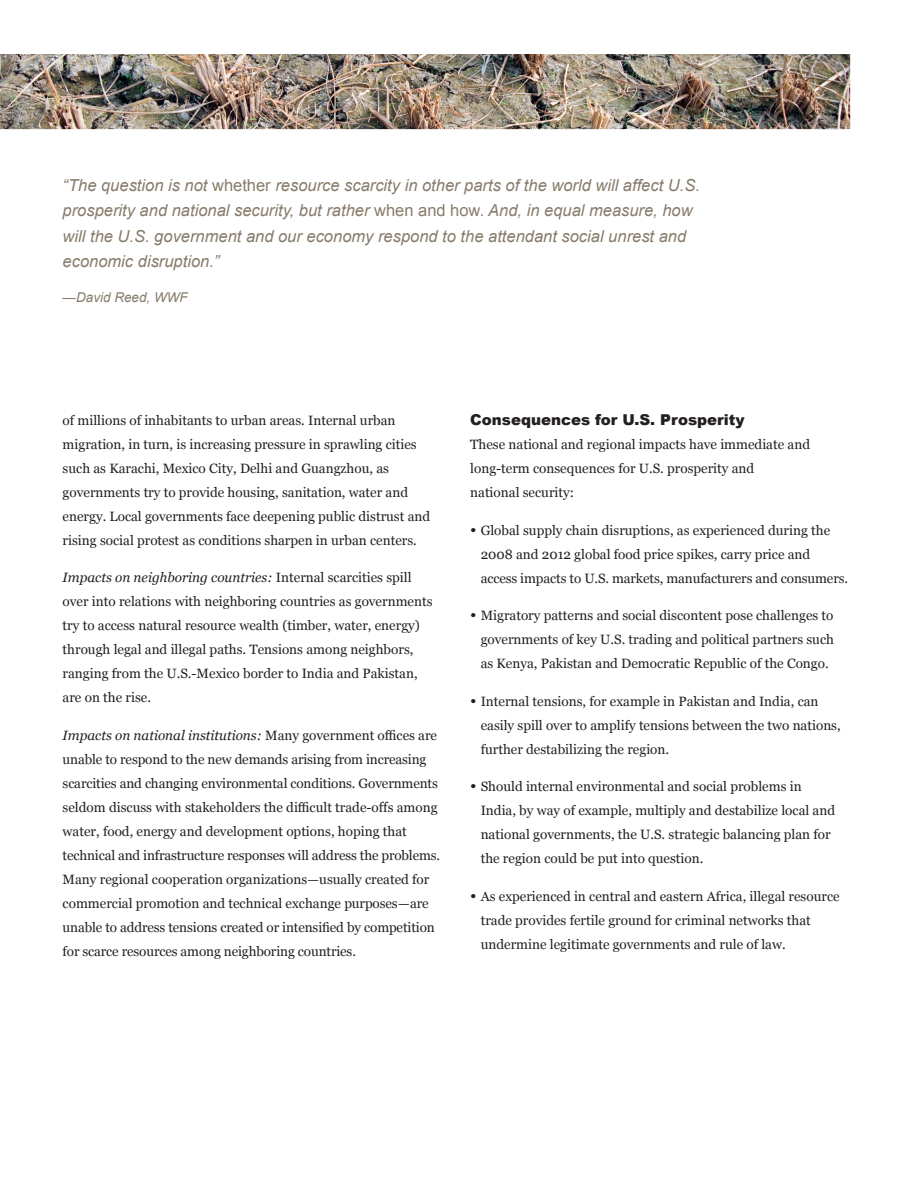
<style>
.page{position:relative;width:918px;height:1188px;background:#fff}
.page>*{position:absolute;margin:0;border:0;box-sizing:border-box;transform-origin:0 0}
.t1{font:italic 16.5px/25.5px "Arial";color:#877b6b}
.t2{font:900 15px "Arial";color:#231f20}
.t3{font:13.5px/24px "Georgia";color:#231f20}
.t4{font:italic 13.5px "Arial";color:#877b6b}
.s1{font-style:normal}
.s2{font-style:italic}
.s3{font-size:16.5px}
</style>
<div class="page">
<img style="left:0;top:54px;width:850px;height:75px">
<p class="t1" style="left:63px;top:173px;width:639px">“The question is not <span class="s1">whether</span> resource scarcity in other parts of the world will affect U.S. prosperity and national security, but rather <span class="s1">when and how.</span> And, in equal measure, how will the U.S. government and our economy respond to the attendant social unrest and economic disruption.”</p>
<p class="t4" style="left:63px;top:289px;width:127px">—David Reed, WWF</p>
<p class="t3" style="left:63px;top:407px;width:369px">of millions of inhabitants to urban areas. Internal urban migration, in turn, is increasing pressure in sprawling cities such as Karachi, Mexico City, Delhi and Guangzhou, as governments try to provide housing, sanitation, water and energy. Local governments face deepening public distrust and rising social protest as conditions sharpen in urban centers.</p>
<p class="t3" style="left:63px;top:565px;width:371px"><span class="s2">Impacts on neighboring countries:</span> Internal scarcities spill over into relations with neighboring countries as governments try to access natural resource wealth (timber, water, energy) through legal and illegal paths. Tensions among neighbors, ranging from the U.S.-Mexico border to India and Pakistan, are on the rise.</p>
<p class="t3" style="left:63px;top:722px;width:379px"><span class="s2">Impacts on national institutions:</span> Many government offices are unable to respond to the new demands arising from increasing scarcities and changing environmental conditions. Governments seldom discuss with stakeholders the difficult trade-offs among water, food, energy and development options, hoping that technical and infrastructure responses will address the problems.<br>Many regional cooperation organizations—usually created for commercial promotion and technical exchange purposes—are unable to address tensions created or intensified by competition for scarce resources among neighboring countries.</p>
<p class="t2" style="left:470px;top:409px;width:276px">Consequences for U.S. Prosperity</p>
<p class="t3" style="left:470px;top:432px;width:341px">These national and regional impacts have immediate and long-term consequences for U.S. prosperity and<br>national security:</p>
<p class="t3" style="left:481px;top:517px;width:369px;text-indent:-10px"><span class="s3">•</span> Global supply chain disruptions, as experienced during the<br>2008 and 2012 global food price spikes, carry price and access impacts to U.S. markets, manufacturers and consumers.</p>
<p class="t3" style="left:481px;top:603px;width:355px;text-align:justify;text-indent:-10px"><span class="s3">•</span> Migratory patterns and social discontent pose challenges to governments of key U.S. trading and political partners such as Kenya, Pakistan and Democratic Republic of the Congo.</p>
<p class="t3" style="left:481px;top:688px;width:362px;text-indent:-10px"><span class="s3">•</span> Internal tensions, for example in Pakistan and India, can easily spill over to amplify tensions between the two nations, further destabilizing the region.</p>
<p class="t3" style="left:481px;top:774px;width:356px;text-indent:-10px"><span class="s3">•</span> Should internal environmental and social problems in India, by way of example, multiply and destabilize local and national governments, the U.S. strategic balancing plan for the region could be put into question.</p>
<p class="t3" style="left:481px;top:883px;width:361px;text-indent:-10px"><span class="s3">•</span> As experienced in central and eastern Africa, illegal resource trade provides fertile ground for criminal networks that undermine legitimate governments and rule of law.</p>
</div>
